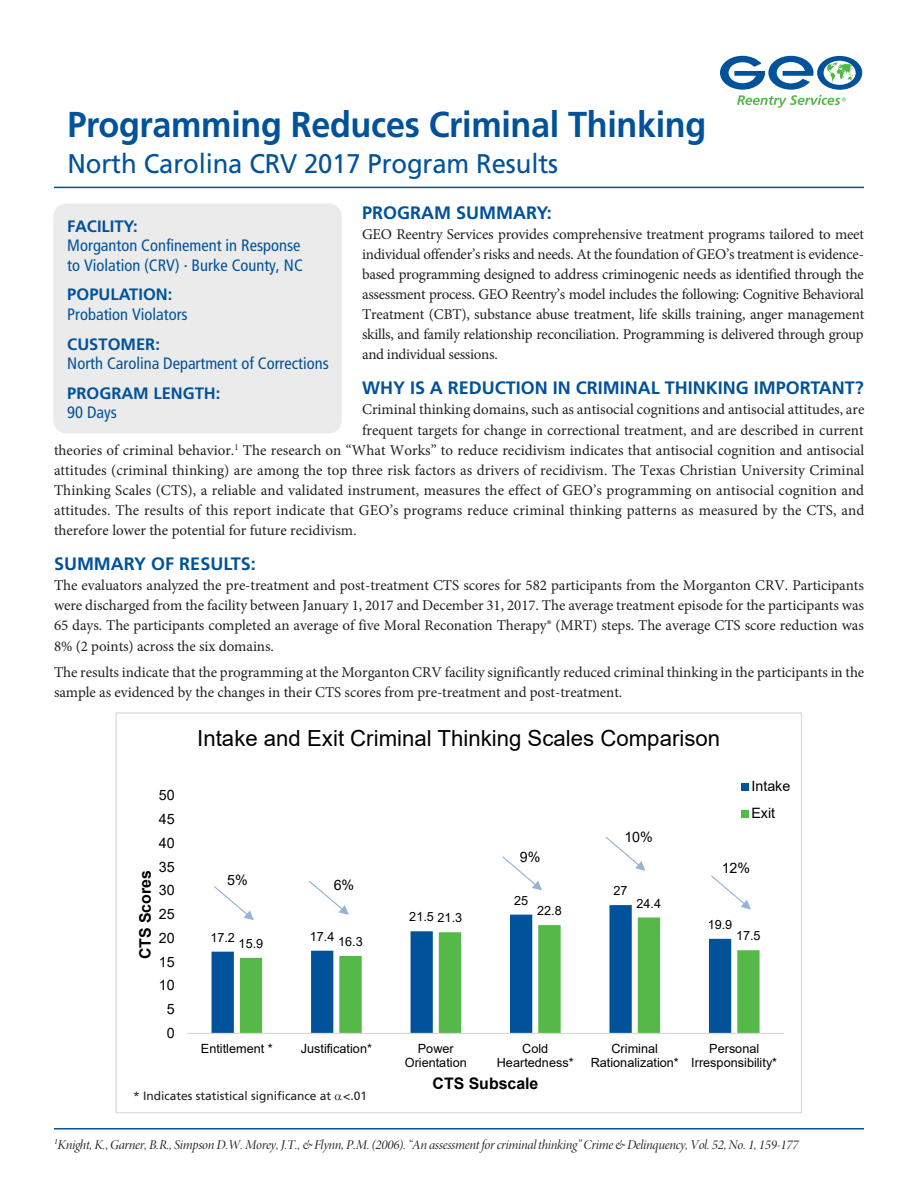
<style>
.page{position:relative;width:918px;height:1188px;background:#fff}
.page>*{position:absolute;margin:0;border:0;box-sizing:border-box;transform-origin:0 0}
.t1{font:700 36px "Frutiger LT Std";letter-spacing:-.01em;color:#01529a;scale:.95 1}
.t2{font:27px "Frutiger LT Std";letter-spacing:-.005em;color:#01529a;scale:.95 1}
.t3{font:22.2px "Arial";color:#000}
.blue_subhead{font:700 18px "Frutiger LT Std";color:#01529a}
.sidebar_text{font:condensed 16.5px/19.5px "Frutiger LT Std";color:#01529a}
.sidebar_heading{font:700 16.5px "Frutiger LT Std";color:#01529a}
.t4{font:700 15.9px "Arial";color:#000}
.black_text{font:15px/20.1px "Minion Pro";color:#231f20;text-align:justify}
.t5{font:14.25px/26.7px "Arial";letter-spacing:-.005em;color:#000}
.black_text-2{font:13.5px "Minion Pro It Disp";letter-spacing:-.02em;color:#231f20}
.t6{font:12.6px/14.5px "Arial";color:#000;text-align:center}
.table_text{font:12px "Frutiger LT Std";color:#231f20}
</style>
<div class="page">
<svg style="left:720px;top:56px;width:142px;height:52px"></svg>
<hr style="left:54px;top:187px;width:810px;height:1px;background:#01529a">
<div style="left:53px;top:204px;width:289px;height:229px;background:#ecebeb;border-radius:14px"></div>
<hr style="left:54px;top:1128px;width:810px;height:2px;background:#01529a">
<svg style="left:212px;top:905px;width:420px;height:128px"></svg>
<svg style="left:240px;top:917px;width:520px;height:116px"></svg>
<hr style="left:187px;top:1033px;width:597px;height:1px;background:#d9d9d9">
<div style="left:741px;top:783px;width:7px;height:7px;background:#00529b"></div>
<div style="left:741px;top:810px;width:7px;height:7px;background:#54b948"></div>
<svg style="left:308px;top:881px;width:41px;height:34px"></svg>
<svg style="left:502px;top:856px;width:40px;height:34px"></svg>
<svg style="left:605px;top:836px;width:41px;height:35px"></svg>
<svg style="left:711px;top:875px;width:40px;height:35px"></svg>
<svg style="left:213px;top:886px;width:41px;height:34px"></svg>
<p class="t1" style="left:68px;top:104px;width:674px">Programming Reduces Criminal Thinking</p>
<p class="t2" style="left:68px;top:148px;width:518px">North Carolina CRV 2017 Program Results</p>
<p class="blue_subhead" style="left:362px;top:202px;width:191px">PROGRAM SUMMARY:</p>
<p class="black_text" style="left:362px;top:224px;width:504px">GEO Reentry Services provides comprehensive treatment programs tailored to meet individual offender’s risks and needs. At the foundation of GEO’s treatment is evidence&shy;based programming designed to address criminogenic needs as identified through the assessment process. GEO Reentry’s model includes the following: Cognitive Behavioral Treatment (CBT), substance abuse treatment, life skills training, anger management skills, and family relationship reconciliation. Programming is delivered through group and individual sessions.</p>
<p class="blue_subhead" style="left:362px;top:377px;width:503px">WHY IS A REDUCTION IN CRIMINAL THINKING IMPORTANT?</p>
<p class="black_text" style="left:362px;top:400px;width:504px">Criminal thinking domains, such as antisocial cognitions and antisocial attitudes, are</p>
<p class="black_text" style="left:362px;top:420px;width:503px">frequent targets for change in correctional treatment, and are described in current</p>
<p class="black_text" style="left:54px;top:440px;width:812px">theories of criminal behavior.<sup>1</sup> The research on “What Works” to reduce recidivism indicates that antisocial cognition and antisocial</p>
<p class="black_text" style="left:54px;top:460px;width:812px">attitudes (criminal thinking) are among the top three risk factors as drivers of recidivism. The Texas Christian University Criminal</p>
<p class="black_text" style="left:54px;top:480px;width:812px">Thinking Scales (CTS), a reliable and validated instrument, measures the effect of GEO’s programming on antisocial cognition and</p>
<p class="black_text" style="left:54px;top:500px;width:812px">attitudes. The results of this report indicate that GEO’s programs reduce criminal thinking patterns as measured by the CTS, and</p>
<p class="black_text" style="left:54px;top:520px;width:304px">therefore lower the potential for future recidivism.</p>
<p class="blue_subhead" style="left:54px;top:553px;width:203px">SUMMARY OF RESULTS:</p>
<p class="black_text" style="left:54px;top:575px;width:812px">The evaluators analyzed the pre-treatment and post-treatment CTS scores for 582 participants from the Morganton CRV. Participants were discharged from the facility between January 1, 2017 and December 31, 2017. The average treatment episode for the participants was 65 days. The participants completed an average of five Moral Reconation Therapy® (MRT) steps. The average CTS score reduction was 8% (2 points) across the six domains.</p>
<p class="black_text" style="left:54px;top:663px;width:812px">The results indicate that the programming at the Morganton CRV facility significantly reduced criminal thinking in the participants in the sample as evidenced by the changes in their CTS scores from pre-treatment and post-treatment.</p>
<p class="sidebar_heading" style="left:67px;top:217px;width:72px">FACILITY:</p>
<p class="sidebar_text" style="left:67px;top:236px;width:237px">Morganton Confinement in Response to Violation (CRV) ∙ Burke County, NC</p>
<p class="sidebar_heading" style="left:67px;top:285px;width:107px">POPULATION:</p>
<p class="sidebar_text" style="left:67px;top:305px;width:122px">Probation Violators</p>
<p class="sidebar_heading" style="left:67px;top:334px;width:94px">CUSTOMER:</p>
<p class="sidebar_text" style="left:67px;top:354px;width:263px">North Carolina Department of Corrections</p>
<p class="sidebar_heading" style="left:67px;top:383px;width:155px">PROGRAM LENGTH:</p>
<p class="sidebar_text" style="left:67px;top:403px;width:51px">90 Days</p>
<p class="t4" style="left:134px;top:959px;width:91px;rotate:-90deg">CTS Scores</p>
<p class="t5" style="left:159px;top:782px;width:17px">50</p>
<p class="t5" style="left:159px;top:806px;width:17px">45</p>
<p class="t5" style="left:159px;top:829px;width:17px">40</p>
<p class="t5" style="left:159px;top:853px;width:17px">35</p>
<p class="t5" style="left:159px;top:877px;width:17px">30</p>
<p class="t5" style="left:159px;top:901px;width:17px">25</p>
<p class="t5" style="left:159px;top:924px;width:17px">20</p>
<p class="t5" style="left:159px;top:948px;width:17px">15</p>
<p class="t5" style="left:159px;top:972px;width:17px">10</p>
<p class="t5" style="left:167px;top:996px;width:9px">5</p>
<p class="t5" style="left:167px;top:1020px;width:9px">0</p>
<p class="t3" style="left:197px;top:723px;width:525px">Intake and Exit Criminal Thinking Scales Comparison</p>
<p class="t5" style="left:624px;top:824px;width:30px">10%</p>
<p class="t5" style="left:751px;top:773px;width:40px">Intake<br>Exit</p>
<p class="t5" style="left:227px;top:867px;width:22px">5%</p>
<p class="t5" style="left:334px;top:871px;width:22px">6%</p>
<p class="t6" style="left:210px;top:930px;width:26px">17.2</p>
<p class="t6" style="left:310px;top:929px;width:26px">17.4</p>
<p class="t6" style="left:239px;top:936px;width:26px">15.9</p>
<p class="t6" style="left:338px;top:934px;width:26px">16.3</p>
<p class="t6" style="left:409px;top:910px;width:54px">21.5 21.3</p>
<p class="t5" style="left:520px;top:843px;width:22px">9%</p>
<p class="t6" style="left:514px;top:893px;width:16px">25</p>
<p class="t6" style="left:537px;top:903px;width:26px">22.8</p>
<p class="t6" style="left:614px;top:883px;width:16px">27</p>
<p class="t6" style="left:637px;top:896px;width:26px">24.4</p>
<p class="t5" style="left:722px;top:855px;width:30px">12%</p>
<p class="t6" style="left:708px;top:917px;width:26px">19.9</p>
<p class="t6" style="left:736px;top:929px;width:26px">17.5</p>
<p class="t6" style="left:201px;top:1041px;width:73px">Entitlement *</p>
<p class="t6" style="left:301px;top:1041px;width:73px">Justification*</p>
<p class="t6" style="left:405px;top:1041px;width:64px">Power<br>Orientation</p>
<p class="t6" style="left:497px;top:1041px;width:78px">Cold<br>Heartedness*</p>
<p class="t6" style="left:591px;top:1041px;width:90px">Criminal<br>Rationalization*</p>
<p class="t6" style="left:691px;top:1041px;width:87px">Personal<br>Irresponsibility*</p>
<p class="table_text" style="left:133px;top:1089px;width:236px">* Indicates statistical significance at &lt;.01</p>
<p class="t4" style="left:433px;top:1073px;width:107px">CTS Subscale</p>
<p class="black_text-2" style="left:54px;top:1136px;width:746px"><sup>1</sup>Knight, K., Garner, B.R., Simpson D.W. Morey, J.T., &amp; Flynn, P.M. (2006). “An assessment for criminal thinking” Crime &amp; Delinquency, Vol. 52, No. 1, 159-177</p>
</div>
